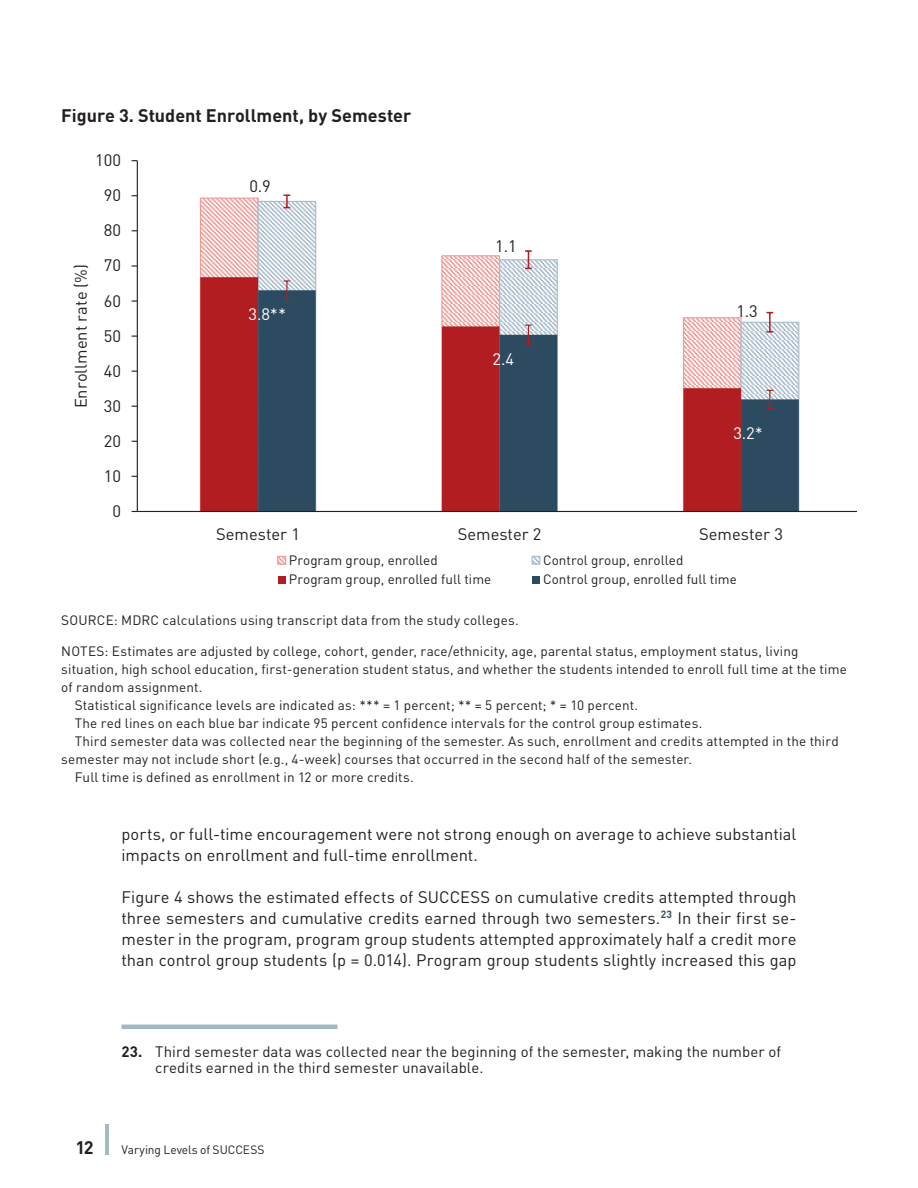
<style>
.page{position:relative;width:918px;height:1188px;background:#fff}
.page>*{position:absolute;margin:0;border:0;box-sizing:border-box;transform-origin:0 0}
.Table_Figure_Title{font:700 18px "DINOT";color:#231f20}
.Body_Text{font:16.5px/21px "DINOT";color:#231f20}
.t1{font:16.5px "DINOT";color:#fff}
.Footnotes{font:15px/16.5px "DINOT";letter-spacing:.005em;color:#231f20}
.Figure_Source_Notes{font:13.5px/18px "DINOT";letter-spacing:.01em;color:#231f20}
.t2{font:12px "DINOT";letter-spacing:-.005em;color:#231f20}
.s1{font-weight:700}
</style>
<div class="page">
<hr style="left:106px;top:1124px;width:3px;height:30px;background:#a3bac2">
<hr style="left:122px;top:1025px;width:216px;height:4px;background:#a3bac2">
<svg style="left:202px;top:200px;width:55px;height:77px"></svg>
<svg style="left:441px;top:255px;width:59px;height:258px"></svg>
<svg style="left:260px;top:203px;width:54px;height:74px"></svg>
<div style="left:258px;top:201px;width:58px;height:311px;border:1px solid #a8bccb"></div>
<svg style="left:498px;top:259px;width:302px;height:254px"></svg>
<svg style="left:284px;top:194px;width:6px;height:14px"></svg>
<svg style="left:525px;top:250px;width:7px;height:19px"></svg>
<svg style="left:200px;top:277px;width:541px;height:234px;fill:#b11d21"></svg>
<svg style="left:258px;top:290px;width:541px;height:221px"></svg>
<svg style="left:284px;top:280px;width:6px;height:20px"></svg>
<svg style="left:525px;top:325px;width:7px;height:20px"></svg>
<svg style="left:767px;top:390px;width:6px;height:19px"></svg>
<hr style="left:137px;top:161px;width:1px;height:350px;background:#231f20">
<hr style="left:137px;top:511px;width:720px;height:1px;background:#231f20">
<svg style="left:279px;top:558px;width:5px;height:5px"></svg>
<div style="left:277px;top:556px;width:9px;height:9px;border:1px solid #ef9b97"></div>
<svg style="left:534px;top:558px;width:4px;height:5px"></svg>
<div style="left:532px;top:556px;width:8px;height:9px;border:1px solid #a8bccb"></div>
<div style="left:278px;top:576px;width:8px;height:8px;background:#b11d21"></div>
<div style="left:532px;top:576px;width:8px;height:8px;background:#2c4b60"></div>
<p class="Table_Figure_Title" style="left:61px;top:101px;width:351px">Figure 3. Student Enrollment, by Semester</p>
<p class="Body_Text" style="left:95px;top:148px;width:27px">100</p>
<p class="Body_Text" style="left:104px;top:183px;width:19px">90</p>
<p class="Body_Text" style="left:69px;top:408px;width:146px;rotate:-90deg">Enrollment rate (%)</p>
<p class="Body_Text" style="left:104px;top:219px;width:19px">80</p>
<p class="Body_Text" style="left:104px;top:254px;width:19px">70</p>
<p class="Body_Text" style="left:104px;top:289px;width:19px">60</p>
<p class="Body_Text" style="left:104px;top:324px;width:19px">50</p>
<p class="Body_Text" style="left:104px;top:359px;width:19px">40</p>
<p class="Body_Text" style="left:104px;top:394px;width:19px">30</p>
<p class="Body_Text" style="left:104px;top:429px;width:19px">20</p>
<p class="Body_Text" style="left:104px;top:464px;width:19px">10</p>
<p class="Body_Text" style="left:112px;top:499px;width:10px">0</p>
<p class="Body_Text" style="left:249px;top:174px;width:23px">0.9</p>
<p class="Body_Text" style="left:495px;top:234px;width:23px">1.1</p>
<p class="t1" style="left:249px;top:302px;width:39px">3.8**</p>
<p class="Body_Text" style="left:736px;top:299px;width:23px">1.3</p>
<p class="t1" style="left:493px;top:346px;width:23px">2.4</p>
<p class="t1" style="left:733px;top:421px;width:31px">3.2*</p>
<p class="Body_Text" style="left:216px;top:522px;width:85px">Semester 1</p>
<p class="Body_Text" style="left:458px;top:522px;width:85px">Semester 2</p>
<p class="Body_Text" style="left:699px;top:522px;width:85px">Semester 3</p>
<p class="Figure_Source_Notes" style="left:289px;top:550px;width:150px">Program group, enrolled</p>
<p class="Figure_Source_Notes" style="left:543px;top:550px;width:142px">Control group, enrolled</p>
<p class="Figure_Source_Notes" style="left:289px;top:569px;width:204px">Program group, enrolled full time</p>
<p class="Figure_Source_Notes" style="left:543px;top:569px;width:195px">Control group, enrolled full time</p>
<p class="Figure_Source_Notes" style="left:61px;top:610px;width:459px">SOURCE: MDRC calculations using transcript data from the study colleges.</p>
<p class="Figure_Source_Notes" style="left:61px;top:641px;width:787px">NOTES: Estimates are adjusted by college, cohort, gender, race/ethnicity, age, parental status, employment status, living situation, high school education, first-generation student status, and whether the students intended to enroll full time at the time of random assignment.</p>
<p class="Figure_Source_Notes" style="left:75px;top:695px;width:565px">Statistical significance levels are indicated as: *** = 1 percent; ** = 5 percent; * = 10 percent.</p>
<p class="Figure_Source_Notes" style="left:75px;top:713px;width:629px">The red lines on each blue bar indicate 95 percent confidence intervals for the control group estimates.</p>
<p class="Figure_Source_Notes" style="left:61px;top:731px;width:779px;text-indent:14px">Third semester data was collected near the beginning of the semester. As such, enrollment and credits attempted in the third semester may not include short (e.g., 4-week) courses that occurred in the second half of the semester.</p>
<p class="Figure_Source_Notes" style="left:75px;top:767px;width:340px">Full time is defined as enrollment in 12 or more credits.</p>
<p class="Body_Text" style="left:122px;top:822px;width:676px">ports, or full-time encouragement were not strong enough on average to achieve substantial impacts on enrollment and full-time enrollment.</p>
<p class="Body_Text" style="left:122px;top:885px;width:677px;text-align:justify">Figure 4 shows the estimated effects of SUCCESS on cumulative credits attempted through three semesters and cumulative credits earned through two semesters.<sup>23</sup> In their first se&shy;mester in the program, program group students attempted approximately half a credit more than control group students (p = 0.014). Program group students slightly increased this gap</p>
<p class="Footnotes" style="left:155px;top:1042px;width:628px;text-indent:-34px"><span class="s1">23.</span> Third semester data was collected near the beginning of the semester, making the number of credits earned in the third semester unavailable.</p>
<h1 class="Table_Figure_Title" style="left:75px;top:1133px;width:20px">12</h1>
<p class="t2" style="left:122px;top:1140px;width:145px">Varying Levels of SUCCESS</p>
</div>
